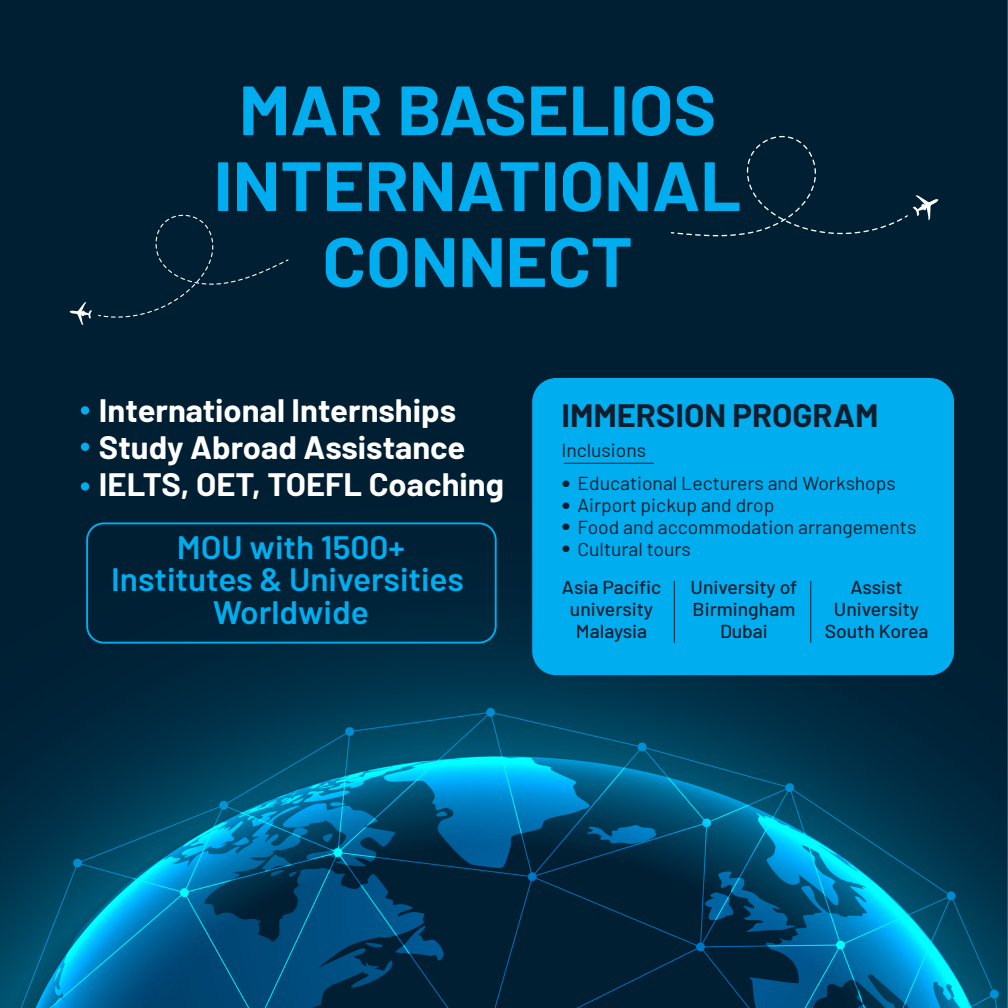
<style>
.page{position:relative;width:1008px;height:1008px;background:#fff}
.page>*{position:absolute;margin:0;border:0;box-sizing:border-box;transform-origin:0 0}
.t1{font:700 69.65px/75.8px "Barlow";color:#00aeef;text-align:center}
.t2{font:600 32.38px/32.4px "Barlow";color:#00aeef;text-align:center}
.t3{font:700 31.68px/36.9px "Barlow";color:#fff}
.t4{font:700 31.68px "Barlow";color:#0e1e2f}
.t5{font:18.72px/38.9px "Barlow";color:#0e1e2f}
.t6{font:500 18.72px/21.9px "Barlow";color:#0e1e2f;text-align:center}
.s1{font-family:"Myriad Pro";font-size:31.5px}
.s2{font-weight:500}
</style>
<div class="page">
<img style="left:0;top:0;width:1008px;height:1008px">
<div style="left:81px;top:406px;width:8px;height:9px;background:#00aeef;border-radius:50%"></div>
<div style="left:81px;top:443px;width:8px;height:8px;background:#00aeef;border-radius:50%"></div>
<div style="left:81px;top:482px;width:8px;height:9px;background:#00aeef;border-radius:50%"></div>
<div style="left:86px;top:522px;width:411px;height:122px;border:2px solid #00aeef;border-radius:17px"></div>
<div style="left:671px;top:136px;width:267px;height:100px;background:#001f33"></div>
<svg style="left:70px;top:302px;width:22px;height:23px"></svg>
<div style="left:98px;top:215px;width:191px;height:103px;background:#001f33"></div>
<div style="left:532px;top:378px;width:422px;height:297px;background:#00aeef;border-radius:24px"></div>
<hr style="left:674px;top:581px;width:1px;height:62px;background:#0e1e2f">
<hr style="left:810px;top:581px;width:1px;height:62px;background:#0e1e2f">
<hr style="left:564px;top:463px;width:90px;height:1px;background:#0e1e2f">
<h1 class="t1" style="left:214px;top:67px;width:529px">MAR BASELIOS<br>INTERNATIONAL<br>CONNECT</h1>
<h3 class="t3" style="left:99px;top:389px;width:407px">International Internships<br>Study Abroad Assistance<br>IELTS, OET, TOEFL Coaching</h3>
<h2 class="t2" style="left:111px;top:528px;width:354px">MOU with 1500+<br>Institutes &amp; Universities<br>Worldwide</h2>
<h3 class="t4" style="left:561px;top:392px;width:319px">IMMERSION PROGRAM</h3>
<p class="t5" style="left:561px;top:430px;width:86px">Inclusions</p>
<p class="t5" style="left:561px;top:462px;width:336px"><span class="s1">•</span> Educational Lecturers and Workshops</p>
<p class="t5" style="left:561px;top:484px;width:215px"><span class="s1">•</span> Airport pickup and drop</p>
<p class="t5" style="left:561px;top:506px;width:356px"><span class="s1">•</span> Food and accommodation arrangements</p>
<p class="t5" style="left:561px;top:528px;width:131px"><span class="s1">•</span> Cultural tours<br><span class="s2">Asia Pacific</span></p>
<p class="t6" style="left:570px;top:597px;width:85px">university<br>Malaysia</p>
<p class="t6" style="left:691px;top:575px;width:108px">University of<br>Birmingham<br>Dubai</p>
<p class="t6" style="left:825px;top:575px;width:105px">Assist<br>University<br>South Korea</p>
</div>
